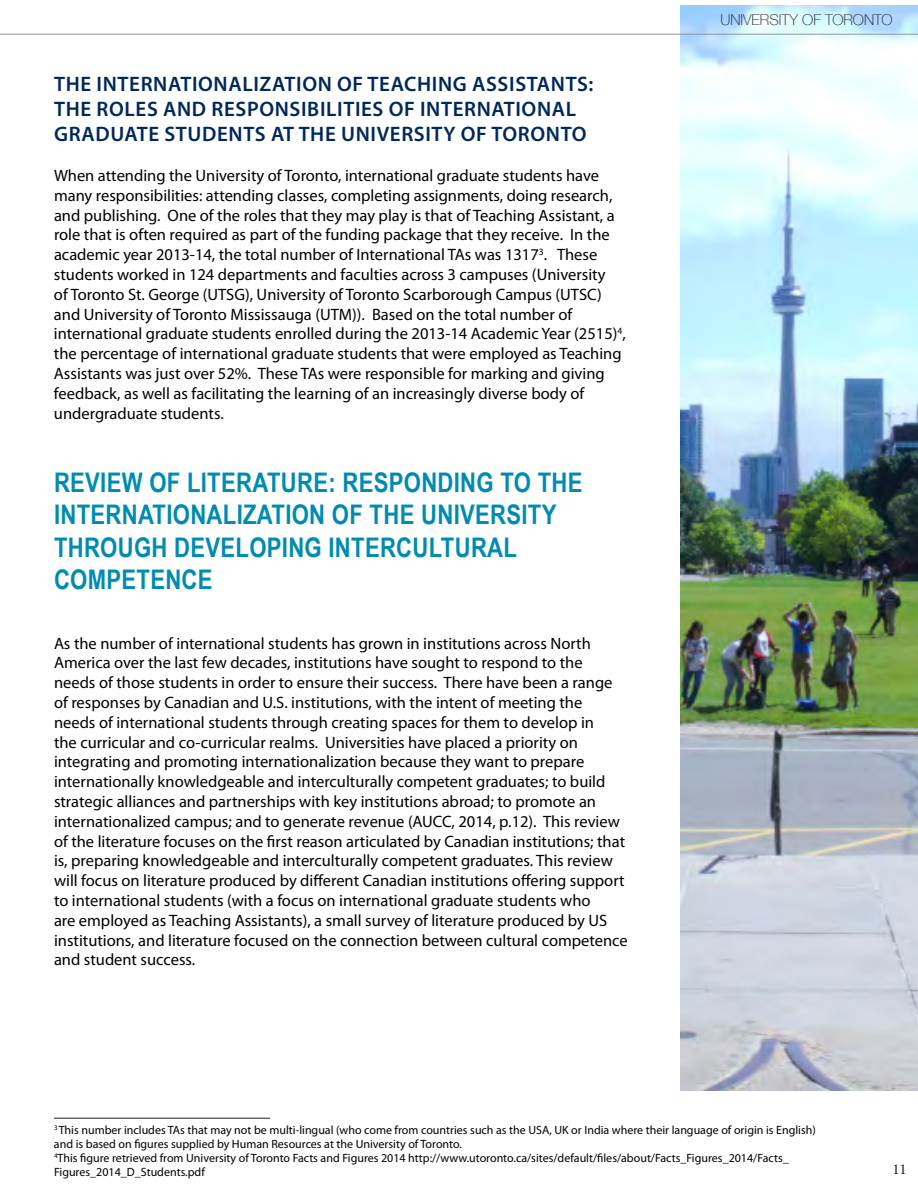
<style>
.page{position:relative;width:918px;height:1188px;background:#fff}
.page>*{position:absolute;margin:0;border:0;box-sizing:border-box;transform-origin:0 0}
.Heading_Style_1{font:700 27px/32.4px "Arial Narrow";letter-spacing:.01em;color:#008bb0}
.Heading_Style_2{font:600 21px/25.2px "Myriad Pro";letter-spacing:.03em;color:#00285b}
.Main_Paragraph{font:16.5px/19.8px "Myriad Pro";color:#000}
.t1{font:100 15px "Helvetica Neue";color:#231f20}
.t2{font:15px "Minion Pro";color:#231f20}
.Main_Paragraph-2{font:12px/14.4px "Myriad Pro";color:#000}
</style>
<div class="page">
<img style="left:680px;top:6px;width:238px;height:1084px">
<hr style="left:54px;top:1118px;width:216px;height:1px;background:#231f20">
<hr style="left:0;top:34px;width:918px;height:1px;background:#939598">
<p class="Heading_Style_2" style="left:54px;top:71px;width:541px">THE INTERNATIONALIZATION OF TEACHING ASSISTANTS:<br>THE ROLES AND RESPONSIBILITIES OF INTERNATIONAL<br>GRADUATE STUDENTS AT THE UNIVERSITY OF TORONTO</p>
<p class="Main_Paragraph" style="left:54px;top:165px;width:573px">When attending the University of Toronto, international graduate students have many responsibilities: attending classes, completing assignments, doing research, and publishing. One of the roles that they may play is that of Teaching Assistant, a role that is often required as part of the funding package that they receive. In the academic year 2013-14, the total number of International TAs was 1317<sup>3</sup>. These students worked in 124 departments and faculties across 3 campuses (University<br>of Toronto St. George (UTSG), University of Toronto Scarborough Campus (UTSC) and University of Toronto Mississauga (UTM)). Based on the total number of international graduate students enrolled during the 2013-14 Academic Year (2515)<sup>4</sup>, the percentage of international graduate students that were employed as Teaching Assistants was just over 52%. These TAs were responsible for marking and giving feedback, as well as facilitating the learning of an increasingly diverse body of undergraduate students.</p>
<p class="Heading_Style_1" style="left:54px;top:465px;width:530px">REVIEW OF LITERATURE: RESPONDING TO THE<br>INTERNATIONALIZATION OF THE UNIVERSITY<br>THROUGH DEVELOPING INTERCULTURAL<br>COMPETENCE</p>
<p class="Main_Paragraph" style="left:54px;top:633px;width:575px">As the number of international students has grown in institutions across North America over the last few decades, institutions have sought to respond to the needs of those students in order to ensure their success. There have been a range of responses by Canadian and U.S. institutions, with the intent of meeting the needs of international students through creating spaces for them to develop in<br>the curricular and co-curricular realms. Universities have placed a priority on integrating and promoting internationalization because they want to prepare internationally knowledgeable and interculturally competent graduates; to build strategic alliances and partnerships with key institutions abroad; to promote an internationalized campus; and to generate revenue (AUCC, 2014, p.12). This review of the literature focuses on the first reason articulated by Canadian institutions; that is, preparing knowledgeable and interculturally competent graduates. This review will focus on literature produced by different Canadian institutions offering support to international students (with a focus on international graduate students who<br>are employed as Teaching Assistants), a small survey of literature produced by US institutions, and literature focused on the connection between cultural competence and student success.</p>
<p class="t1" style="left:720px;top:8px;width:174px">UNIVERSITY OF TORONTO</p>
<p class="Main_Paragraph-2" style="left:54px;top:1123px;width:763px"><sup>3</sup> This number includes TAs that may not be multi-lingual (who come from countries such as the USA, UK or India where their language of origin is English) and is based on figures supplied by Human Resources at the University of Toronto.</p>
<p class="Main_Paragraph-2" style="left:54px;top:1150px;width:736px"><sup>4</sup>This figure retrieved from University of Toronto Facts and Figures 2014 http://www.utoronto.ca/sites/default/files/about/Facts_Figures_2014/Facts_<br>Figures_2014_D_Students.pdf</p>
<p class="t2" style="left:892px;top:1159px;width:16px">11</p>
</div>
